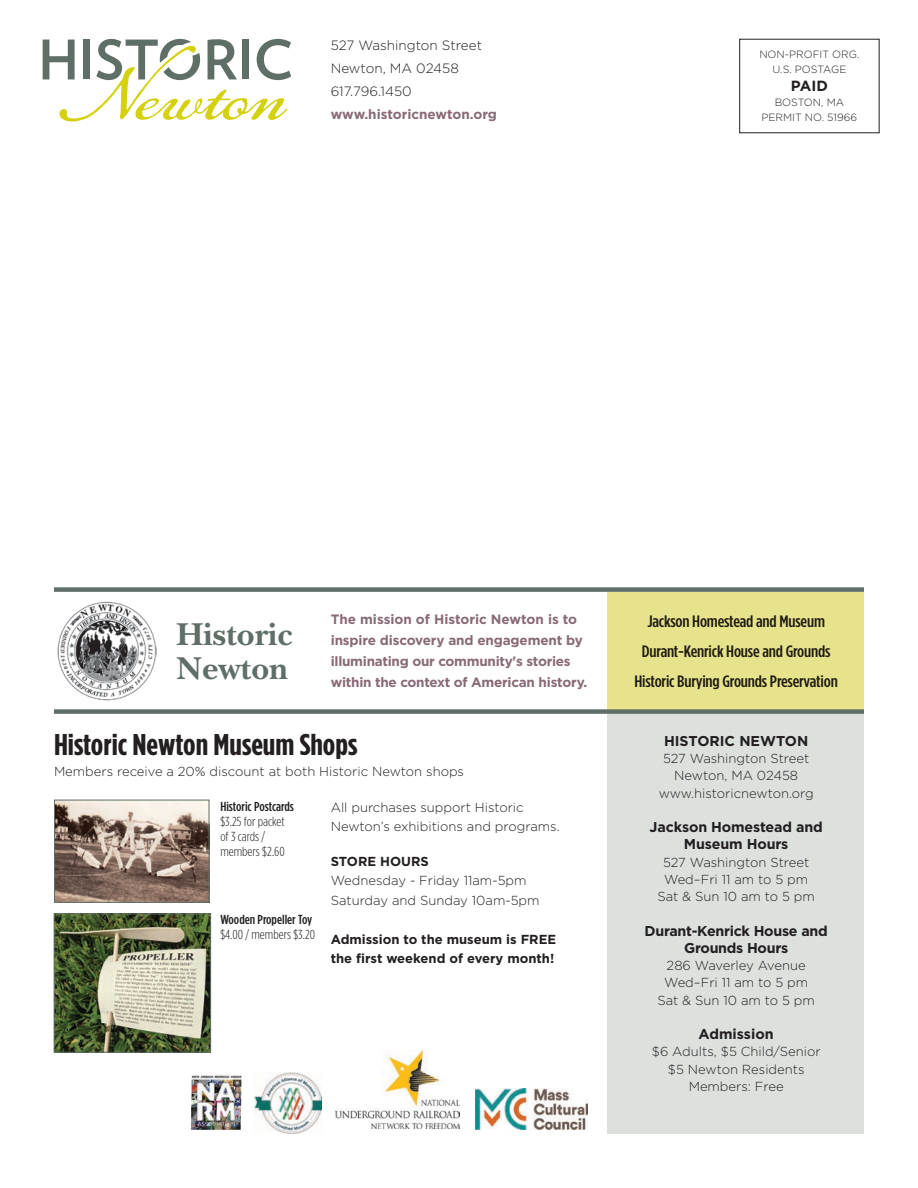
<style>
.page{position:relative;width:918px;height:1188px;background:#fff}
.page>*{position:absolute;margin:0;border:0;box-sizing:border-box;transform-origin:0 0}
.B-head{font:700 33px/34.5px "New Baskerville Std";color:#5f6e66}
.Chead{font:700 30px "Gotham Condensed";color:#231f20;scale:1.1 1}
.t1{font:500 16.5px "Gotham Condensed";letter-spacing:-.01em;color:#231f20;scale:1.15 1}
.text-Gotham{font:700 14.7px "Gotham";color:#231f20}
.t2{font:700 14.25px/17.2px "Gotham";letter-spacing:-.01em;color:#231f20;text-align:center}
.text-Gotham-2{font:700 13.5px/21px "Gotham";letter-spacing:-.015em;color:#886a77}
.text-Gotham-3{font:300 13.5px "Gotham";color:#231f20}
.text-Gotham-4{font:300 13.05px/19.5px "Gotham";color:#231f20}
.Gotham_text_centered{font:300 13.05px "Gotham";color:#231f20}
.Donors-text{font:300 13.05px/15px "Gotham Condensed";color:#231f20;scale:1.1 1}
.Gotham-text-nospacea{font:300 13.05px "Gotham";color:#231f20}
.Gotham-text-nospacea-2{font:700 13.05px "Gotham";color:#231f20}
.Donors-text-2{font:500 13.05px "Gotham Condensed";color:#231f20;scale:1.1 1}
.text-Gotham-5{font:700 13.05px "Gotham";color:#231f20}
.text-Gotham-6{font:300 10.5px "Gotham";color:#231f20}
</style>
<div class="page">
<div style="left:608px;top:713px;width:256px;height:421px;background:#d6dcd9"></div>
<div style="left:608px;top:592px;width:256px;height:121px;background:#e7e38c"></div>
<svg style="left:43px;top:39px;width:248px;height:83px"></svg>
<img style="left:57px;top:602px;width:99px;height:99px">
<div style="left:54px;top:587px;width:810px;height:5px;background:#5f6e66"></div>
<div style="left:54px;top:709px;width:810px;height:5px;background:#5f6e66"></div>
<img style="left:335px;top:1050px;width:125px;height:79px">
<img style="left:476px;top:1088px;width:112px;height:41px">
<img style="left:190px;top:1074px;width:52px;height:56px">
<img style="left:255px;top:1073px;width:67px;height:60px">
<img style="left:56px;top:802px;width:152px;height:99px">
<div style="left:54px;top:800px;width:156px;height:103px;border:1px solid #5f6e66"></div>
<img style="left:56px;top:915px;width:153px;height:136px">
<div style="left:54px;top:913px;width:157px;height:140px;border:1px solid #5f6e66"></div>
<p class="text-Gotham-3" style="left:331px;top:36px;width:153px">527 Washington Street</p>
<p class="text-Gotham-3" style="left:331px;top:60px;width:130px">Newton, MA 02458</p>
<p class="text-Gotham-3" style="left:331px;top:83px;width:83px">617.796.1450</p>
<p class="text-Gotham-2" style="left:331px;top:104px;width:168px">www.historicnewton.org</p>
<p class="text-Gotham-6" style="left:759px;top:47px;width:102px">NON-PROFIT ORG.</p>
<p class="text-Gotham-6" style="left:772px;top:62px;width:75px">U.S. POSTAGE</p>
<p class="text-Gotham" style="left:791px;top:76px;width:38px">PAID</p>
<p class="text-Gotham-6" style="left:775px;top:96px;width:71px">BOSTON, MA</p>
<p class="text-Gotham-6" style="left:761px;top:111px;width:97px">PERMIT NO. 51966</p>
<p class="B-head" style="left:177px;top:617px;width:118px">Historic<br>Newton</p>
<p class="text-Gotham-2" style="left:331px;top:609px;width:258px">The mission of Historic Newton is to inspire discovery and engagement by illuminating our community's stories within the context of American history.</p>
<p class="Chead" style="left:54px;top:728px;width:277px">Historic Newton Museum Shops</p>
<p class="text-Gotham-4" style="left:54px;top:761px;width:412px">Members receive a 20% discount at both Historic Newton shops</p>
<p class="text-Gotham-4" style="left:331px;top:797px;width:230px">All purchases support Historic<br>Newton’s exhibitions and programs.</p>
<p class="Gotham-text-nospacea-2" style="left:331px;top:853px;width:100px">STORE HOURS</p>
<p class="Gotham-text-nospacea" style="left:331px;top:872px;width:197px">Wednesday - Friday 11am-5pm</p>
<p class="Gotham-text-nospacea" style="left:331px;top:892px;width:210px">Saturday and Sunday 10am-5pm</p>
<p class="Gotham-text-nospacea-2" style="left:331px;top:931px;width:227px">Admission to the museum is FREE</p>
<p class="text-Gotham-5" style="left:331px;top:950px;width:225px">the first weekend of every month!</p>
<p class="Donors-text-2" style="left:220px;top:799px;width:68px">Historic Postcards</p>
<p class="Donors-text" style="left:220px;top:814px;width:60px">$3.25 for packet of 3 cards / members $2.60</p>
<p class="Donors-text-2" style="left:220px;top:912px;width:85px">Wooden Propeller Toy</p>
<p class="Donors-text" style="left:220px;top:927px;width:88px">$4.00 / members $3.20</p>
<p class="t1" style="left:647px;top:611px;width:156px">Jackson Homestead and Museum</p>
<p class="t1" style="left:642px;top:641px;width:166px">Durant-Kenrick House and Grounds</p>
<p class="t1" style="left:635px;top:671px;width:178px">Historic Burying Grounds Preservation</p>
<p class="t2" style="left:664px;top:732px;width:146px">HISTORIC NEWTON</p>
<p class="text-Gotham-4" style="left:663px;top:748px;width:148px">527 Washington Street</p>
<p class="text-Gotham-4" style="left:674px;top:766px;width:125px">Newton, MA 02458</p>
<p class="text-Gotham-4" style="left:659px;top:783px;width:156px">www.historicnewton.org</p>
<p class="t2" style="left:650px;top:818px;width:175px">Jackson Homestead and<br>Museum Hours</p>
<p class="Gotham_text_centered" style="left:663px;top:854px;width:148px">527 Washington Street</p>
<p class="Gotham_text_centered" style="left:664px;top:871px;width:146px">Wed–Fri 11 am to 5 pm</p>
<p class="Gotham_text_centered" style="left:657px;top:888px;width:159px">Sat &amp; Sun 10 am to 5 pm</p>
<p class="t2" style="left:645px;top:922px;width:185px">Durant-Kenrick House and<br>Grounds Hours</p>
<p class="Gotham_text_centered" style="left:667px;top:957px;width:141px">286 Waverley Avenue</p>
<p class="Gotham_text_centered" style="left:664px;top:975px;width:146px">Wed–Fri 11 am to 5 pm</p>
<p class="Gotham_text_centered" style="left:657px;top:992px;width:159px">Sat &amp; Sun 10 am to 5 pm</p>
<p class="t2" style="left:699px;top:1025px;width:77px">Admission</p>
<p class="Gotham_text_centered" style="left:652px;top:1044px;width:170px">$6 Adults, $5 Child/Senior</p>
<p class="Gotham_text_centered" style="left:668px;top:1061px;width:138px">$5 Newton Residents</p>
<p class="Gotham_text_centered" style="left:689px;top:1078px;width:96px">Members: Free</p>
</div>
